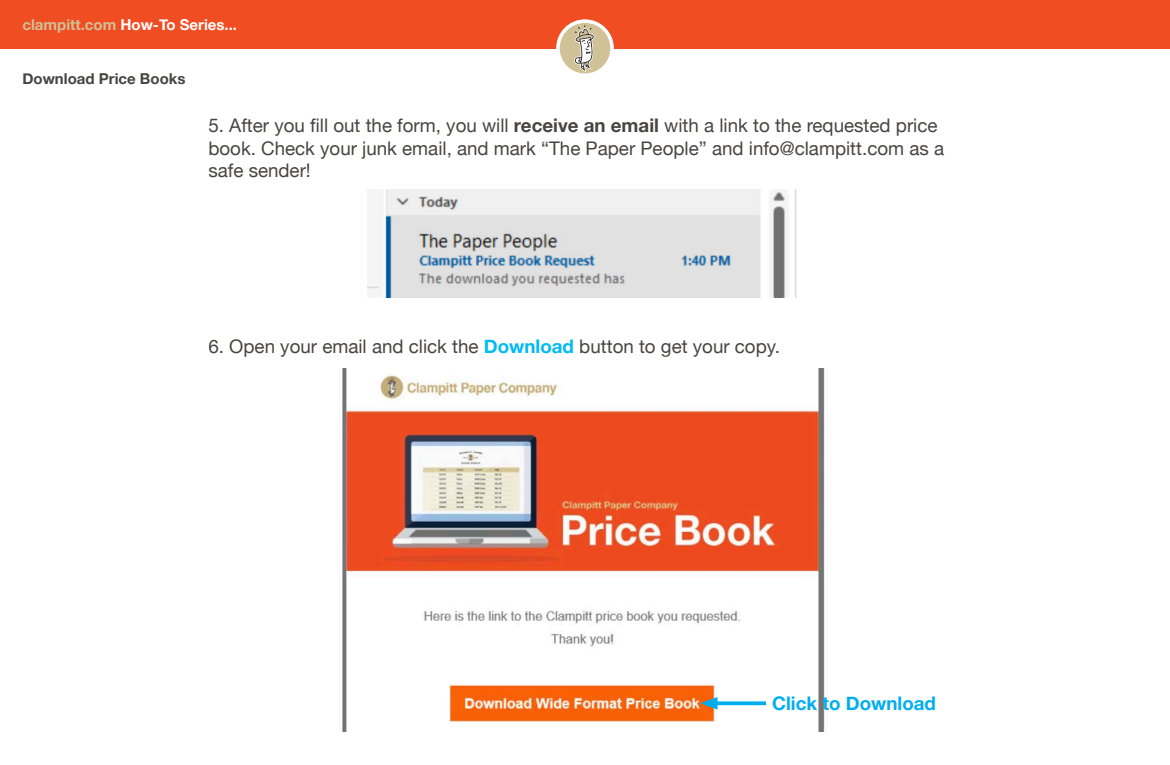
<style>
.page{position:relative;width:1170px;height:765px;background:#fff}
.page>*{position:absolute;margin:0;border:0;box-sizing:border-box;transform-origin:0 0}
.t1{font:18.75px/22.5px "Helvetica Neue";color:#484440}
.t2{font:700 18.75px "Helvetica Neue";color:#00aeef}
.t3{font:700 15px "Helvetica Neue";color:#fff}
.t4{font:700 15px "Helvetica Neue";color:#484440}
.s1{color:#d0c196}
.s2{font-weight:700}
.s3{font-weight:700;color:#00baf1}
</style>
<div class="page">
<img style="left:367px;top:189px;width:430px;height:109px">
<img style="left:342px;top:368px;width:483px;height:364px">
<div style="left:0;top:0;width:1170px;height:48px;background:#f04d22"></div>
<svg style="left:556px;top:19px;width:58px;height:58px"></svg>
<div style="left:560px;top:23px;width:50px;height:50px;background:#d0c196;border-radius:50%"></div>
<svg style="left:574px;top:25px;width:21px;height:47px"></svg>
<svg style="left:718px;top:701px;width:48px;height:4px"></svg>
<svg style="left:700px;top:697px;width:18px;height:13px"></svg>
<p class="t3" style="left:22px;top:13px;width:216px"><span class="s1">clampitt.com</span> How-To Series...</p>
<p class="t4" style="left:22px;top:67px;width:165px">Download Price Books</p>
<p class="t1" style="left:208px;top:115px;width:737px">5. After you fill out the form, you will <span class="s2">receive an email</span> with a link to the requested price book. Check your junk email, and mark “The Paper People” and info@clampitt.com as a safe sender!</p>
<p class="t1" style="left:208px;top:336px;width:573px">6. Open your email and click the <span class="s3">Download</span> button to get your copy.</p>
<p class="t2" style="left:772px;top:689px;width:165px">Click to Download</p>
</div>
